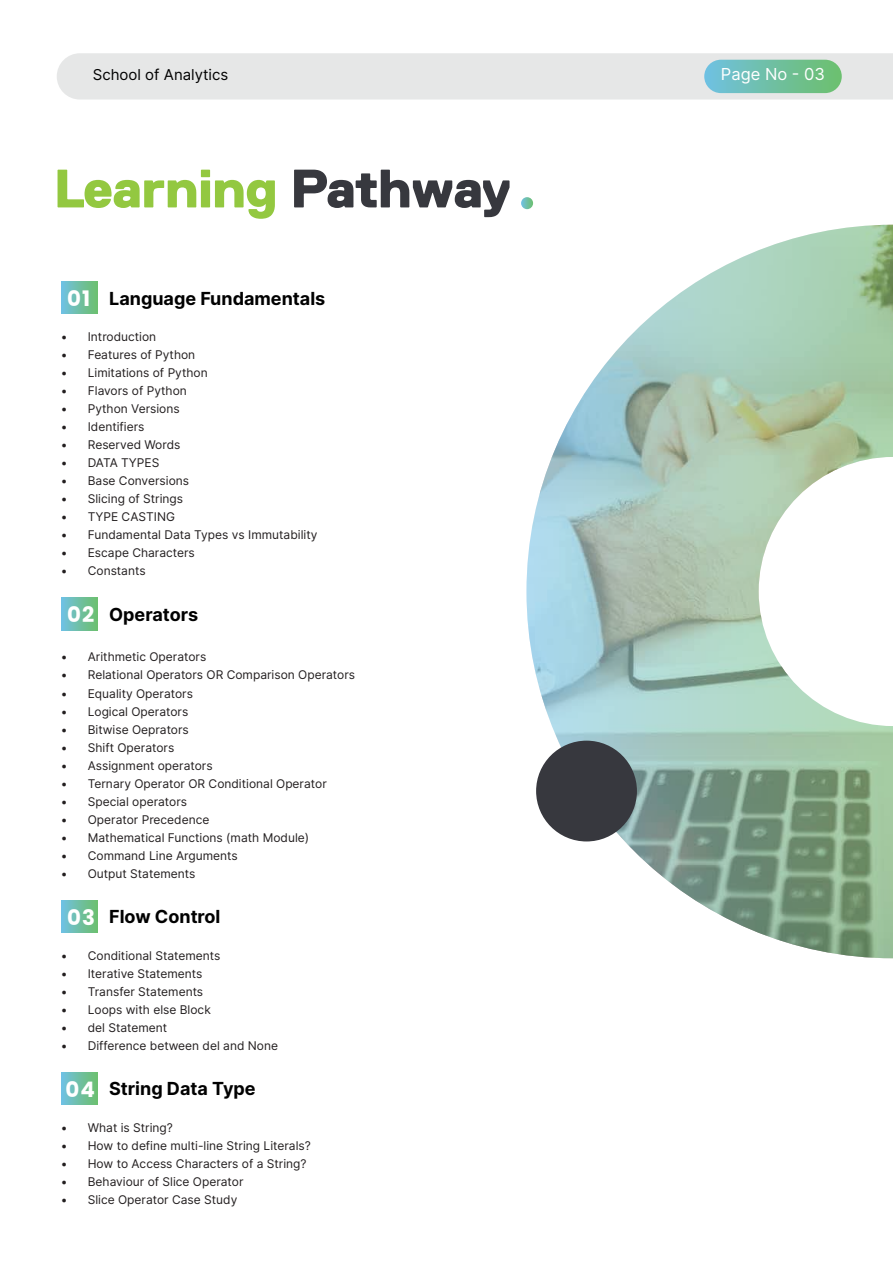
<style>
.page{position:relative;width:893px;height:1263px;background:#fff}
.page>*{position:absolute;margin:0;border:0;box-sizing:border-box;transform-origin:0 0}
.t1{font:800 54px "Replica Pro TT";color:#93c840}
.t2{font:700 21.3px "Poppins";letter-spacing:.05em;color:#fff}
.t3{font:700 18px "Inter";color:#010101}
.t4{font:16.5px "Inter";color:#fff}
.t5{font:15px "Inter";color:#010101}
.t6{font:12px "Inter";color:#231f20}
.s1{color:#37383e}
</style>
<div class="page">
<svg style="left:521px;top:197px;width:12px;height:12px"></svg>
<div style="left:57px;top:53px;width:836px;height:47px;background:#e6e7e7"></div>
<div style="left:704px;top:60px;width:138px;height:33px;background:linear-gradient(to right,#6fc0df,#6ec06c);border-radius:17px"></div>
<div style="left:62px;top:282px;width:36px;height:32px;background:linear-gradient(to right,#70c0de,#6dbf6f)"></div>
<div style="left:62px;top:598px;width:36px;height:32px;background:linear-gradient(to right,#70c0de,#6dbf6f)"></div>
<div style="left:62px;top:900px;width:36px;height:32px;background:linear-gradient(to right,#70c0de,#6dbf6f)"></div>
<div style="left:62px;top:1072px;width:36px;height:32px;background:linear-gradient(to right,#70c0de,#6dbf6f)"></div>
<svg style="left:526px;top:225px;width:367px;height:733px"></svg>
<div style="left:536px;top:741px;width:101px;height:100px;background:#37383e;border-radius:50%"></div>
<p class="t5" style="left:93px;top:64px;width:137px">School of Analytics</p>
<h3 class="t4" style="left:721px;top:62px;width:106px">Page No - 03</h3>
<h1 class="t1" style="left:54px;top:158px;width:459px">Learning <span class="s1">Pathway</span></h1>
<h2 class="t2" style="left:67px;top:286px;width:25px">01</h2>
<p class="t6" style="left:61px;top:328px;width:97px">• Introduction</p>
<p class="t6" style="left:61px;top:346px;width:136px">• Features of Python</p>
<p class="t6" style="left:61px;top:364px;width:148px">• Limitations of Python</p>
<p class="t6" style="left:61px;top:382px;width:128px">• Flavors of Python</p>
<p class="t6" style="left:61px;top:400px;width:120px">• Python Versions</p>
<p class="t6" style="left:61px;top:418px;width:85px">• Identifiers</p>
<p class="t6" style="left:61px;top:436px;width:121px">• Reserved Words</p>
<p class="t6" style="left:61px;top:454px;width:100px">• DATA TYPES</p>
<p class="t6" style="left:61px;top:472px;width:130px">• Base Conversions</p>
<p class="t6" style="left:61px;top:490px;width:124px">• Slicing of Strings</p>
<p class="t6" style="left:61px;top:508px;width:116px">• TYPE CASTING</p>
<p class="t6" style="left:61px;top:526px;width:258px">• Fundamental Data Types vs Immutability</p>
<p class="t6" style="left:61px;top:544px;width:136px">• Escape Characters</p>
<p class="t6" style="left:61px;top:562px;width:86px">• Constants</p>
<h3 class="t3" style="left:109px;top:285px;width:218px">Language Fundamentals</h3>
<h2 class="t2" style="left:67px;top:602px;width:29px">02</h2>
<p class="t6" style="left:61px;top:648px;width:147px">• Arithmetic Operators</p>
<p class="t6" style="left:61px;top:666px;width:296px">• Relational Operators OR Comparison Operators</p>
<p class="t6" style="left:61px;top:684px;width:134px">• Equality Operators</p>
<p class="t6" style="left:61px;top:702px;width:129px">• Logical Operators</p>
<p class="t6" style="left:61px;top:720px;width:130px">• Bitwise Oeprators</p>
<p class="t6" style="left:61px;top:738px;width:115px">• Shift Operators</p>
<p class="t6" style="left:61px;top:756px;width:153px">• Assignment operators</p>
<p class="t6" style="left:61px;top:774px;width:267px">• Ternary Operator OR Conditional Operator</p>
<p class="t6" style="left:61px;top:792px;width:128px">• Special operators</p>
<p class="t6" style="left:61px;top:810px;width:150px">• Operator Precedence</p>
<p class="t6" style="left:61px;top:828px;width:250px">• Mathematical Functions (math Module)</p>
<p class="t6" style="left:61px;top:846px;width:178px">• Command Line Arguments</p>
<p class="t6" style="left:61px;top:864px;width:136px">• Output Statements</p>
<h3 class="t3" style="left:109px;top:601px;width:91px">Operators</h3>
<h2 class="t2" style="left:67px;top:905px;width:29px">03</h2>
<p class="t6" style="left:61px;top:946px;width:161px">• Conditional Statements</p>
<p class="t6" style="left:61px;top:964px;width:143px">• Iterative Statements</p>
<p class="t6" style="left:61px;top:982px;width:144px">• Transfer Statements</p>
<p class="t6" style="left:61px;top:1000px;width:152px">• Loops with else Block</p>
<p class="t6" style="left:61px;top:1018px;width:108px">• del Statement</p>
<p class="t6" style="left:61px;top:1036px;width:219px">• Difference between del and None</p>
<h3 class="t3" style="left:109px;top:903px;width:113px">Flow Control</h3>
<h2 class="t2" style="left:66px;top:1077px;width:31px">04</h2>
<p class="t6" style="left:61px;top:1118px;width:114px">• What is String?</p>
<p class="t6" style="left:61px;top:1136px;width:252px">• How to define multi-line String Literals?</p>
<p class="t6" style="left:61px;top:1154px;width:247px">• How to Access Characters of a String?</p>
<p class="t6" style="left:61px;top:1172px;width:184px">• Behaviour of Slice Operator</p>
<p class="t6" style="left:61px;top:1190px;width:178px">• Slice Operator Case Study</p>
<h3 class="t3" style="left:109px;top:1075px;width:148px">String Data Type</h3>
</div>
